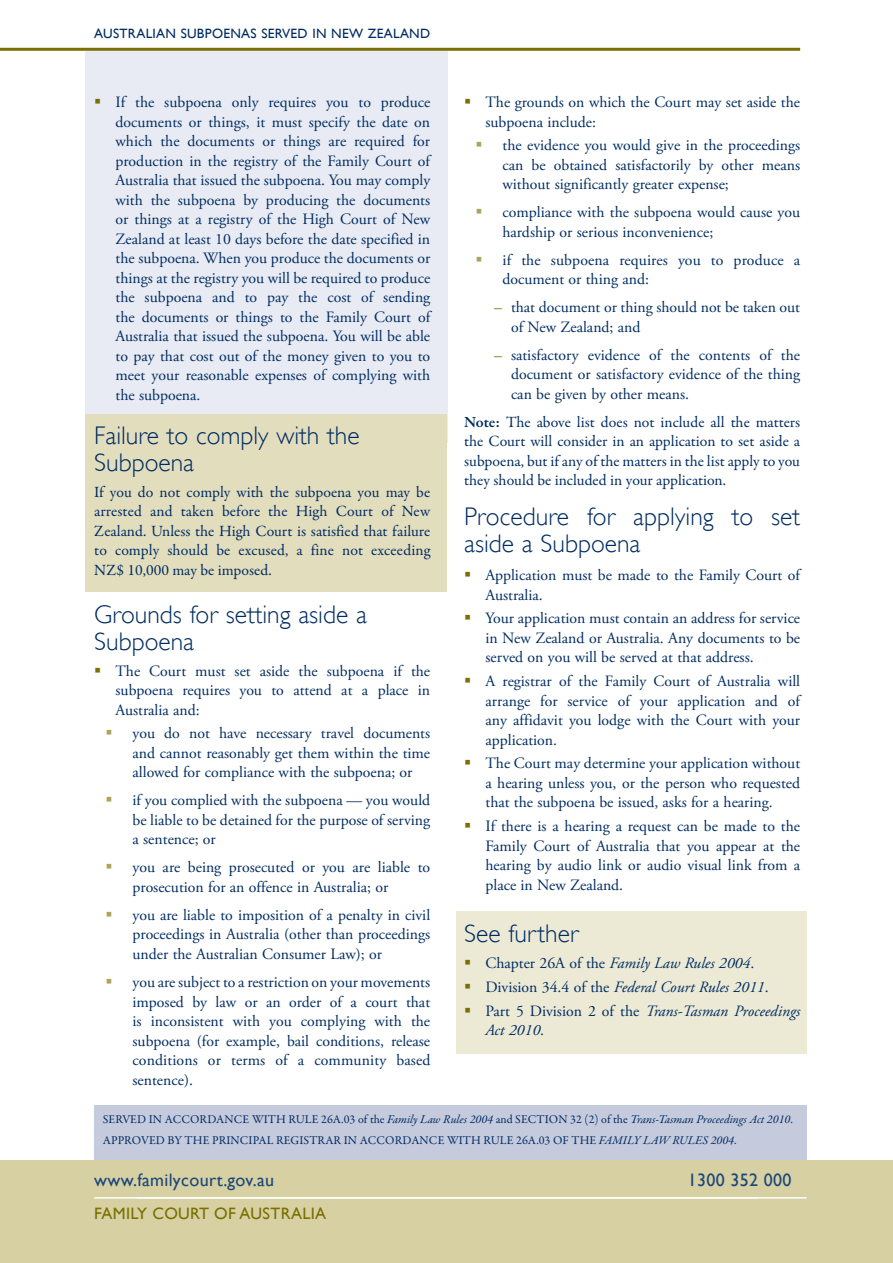
<style>
.page{position:relative;width:893px;height:1263px;background:#fff}
.page>*{position:absolute;margin:0;border:0;box-sizing:border-box;transform-origin:0 0}
._2nd_head{font:300 25.5px/27px "Gill Sans";color:#002c62}
.t1{font:18px "Gill Sans";letter-spacing:.02em;color:#1c4779}
.t2{font:16.5px "Gill Sans";letter-spacing:.02em;color:#7a6f00}
.t3{font:15.75px/19.5px "Adobe Garamond Pro";color:#002c62;text-align:justify}
.t4{font:15.75px/19.5px "Garamond Premr Pro";color:#002c62;text-align:justify}
.t5{font:italic 15.75px/19.5px "Adobe Garamond Pro";color:#002c62}
.t6{font:13.5px "Gill Sans";letter-spacing:.02em;color:#002c62}
.t7{font:12px "Garamond Premr Pro";letter-spacing:.01em;color:#002c62}
.s1{color:#7a6f00}
.s2{font-weight:600}
.s3{font-style:normal}
.s4{font-style:italic}
</style>
<div class="page">
<div style="left:94px;top:1106px;width:712px;height:58px;background:#c5cadd"></div>
<div style="left:85px;top:51px;width:362px;height:392px;background:#e8ebf3"></div>
<div style="left:456px;top:911px;width:350px;height:143px;background:#ecead5"></div>
<div style="left:85px;top:415px;width:361px;height:177px;background:#e2ddbd"></div>
<hr style="left:0;top:48px;width:800px;height:3px;background:#7a6f00">
<div style="left:0;top:1161px;width:893px;height:102px;background:#d6d0a3"></div>
<hr style="left:94px;top:1197px;width:712px;height:1px;background:#fff">
<p class="t6" style="left:94px;top:26px;width:337px">AUSTRALIAN SUBPOENAS SERVED IN NEW ZEALAND</p>
<p class="t3" style="left:116px;top:93px;width:316px">If the subpoena only requires you to produce documents or things, it must specify the date on which the documents or things are required for production in the registry of the Family Court of Australia that issued the subpoena. You may comply with the subpoena by producing the documents or things at a registry of the High Court of New Zealand at least 10 days before the date specified in the subpoena. When you produce the documents or things at the registry you will be required to produce the subpoena and to pay the cost of sending the documents or things to the Family Court of Australia that issued the subpoena. You will be able to pay that cost out of the money given to you to meet your reasonable expenses of complying with the subpoena.</p>
<p class="_2nd_head" style="left:94px;top:421px;width:267px">Failure to comply with the<br>Subpoena</p>
<p class="t4" style="left:94px;top:482px;width:337px">If you do not comply with the subpoena you may be arrested and taken before the High Court of New Zealand. Unless the High Court is satisfied that failure to comply should be excused, a fine not exceeding NZ$ 10,000 may be imposed.</p>
<p class="_2nd_head" style="left:94px;top:601px;width:274px">Grounds for setting aside a<br>Subpoena</p>
<p class="t3" style="left:116px;top:661px;width:316px">The Court must set aside the subpoena if the subpoena requires you to attend at a place in Australia and:</p>
<p class="t3" style="left:133px;top:724px;width:299px">you do not have necessary travel documents and cannot reasonably get them within the time allowed for compliance with the subpoena; or</p>
<p class="t3" style="left:133px;top:791px;width:299px">if you complied with the subpoena — you would be liable to be detained for the purpose of serving a sentence; or</p>
<p class="t3" style="left:133px;top:858px;width:299px">you are being prosecuted or you are liable to prosecution for an offence in Australia; or</p>
<p class="t3" style="left:133px;top:906px;width:299px">you are liable to imposition of a penalty in civil proceedings in Australia (other than proceedings under the Australian Consumer Law); or</p>
<p class="t3" style="left:133px;top:973px;width:299px">you are subject to a restriction on your movements imposed by law or an order of a court that is inconsistent with you complying with the subpoena (for example, bail conditions, release conditions or terms of a community based sentence).</p>
<p class="t3" style="left:485px;top:93px;width:316px">The grounds on which the Court may set aside the subpoena include:</p>
<p class="t3" style="left:502px;top:136px;width:299px">the evidence you would give in the proceedings can be obtained satisfactorily by other means without significantly greater expense;</p>
<p class="t3" style="left:502px;top:203px;width:299px">compliance with the subpoena would cause you hardship or serious inconvenience;</p>
<p class="t3" style="left:502px;top:251px;width:299px">if the subpoena requires you to produce a document or thing and:</p>
<p class="t3" style="left:511px;top:298px;width:291px;text-indent:-17px"><span class="s1">–</span> that document or thing should not be taken out of New Zealand; and</p>
<p class="t3" style="left:511px;top:346px;width:291px;text-indent:-17px"><span class="s1">–</span> satisfactory evidence of the contents of the document or satisfactory evidence of the thing can be given by other means.</p>
<p class="t4" style="left:464px;top:413px;width:337px"><span class="s2">Note:</span> The above list does not include all the matters the Court will consider in an application to set aside a subpoena, but if any of the matters in the list apply to you they should be included in your application.</p>
<p class="_2nd_head" style="left:464px;top:503px;width:337px">Procedure for applying to set aside a Subpoena</p>
<p class="t3" style="left:485px;top:566px;width:316px">Application must be made to the Family Court of<br>Australia.</p>
<p class="t3" style="left:485px;top:609px;width:316px">Your application must contain an address for service in New Zealand or Australia. Any documents to be served on you will be served at that address.</p>
<p class="t3" style="left:485px;top:672px;width:316px">A registrar of the Family Court of Australia will arrange for service of your application and of any affidavit you lodge with the Court with your application.</p>
<p class="t3" style="left:485px;top:754px;width:316px">The Court may determine your application without a hearing unless you, or the person who requested that the subpoena be issued, asks for a hearing.</p>
<p class="t3" style="left:485px;top:817px;width:316px">If there is a hearing a request can be made to the Family Court of Australia that you appear at the hearing by audio link or audio visual link from a place in New Zealand.</p>
<p class="_2nd_head" style="left:464px;top:920px;width:116px">See further</p>
<p class="t5" style="left:485px;top:954px;width:270px"><span class="s3">Chapter 26A of the</span> Family Law Rules 2004<span class="s3">.</span></p>
<p class="t5" style="left:485px;top:977px;width:285px"><span class="s3">Division 34.4 of the</span> Federal Court Rules 2011<span class="s3">.</span></p>
<p class="t5" style="left:485px;top:1001px;width:316px"><span class="s3">Part 5 Division 2 of the</span> Trans-Tasman Proceedings<br>Act 2010<span class="s3">.</span></p>
<p class="t7" style="left:103px;top:1112px;width:691px">SERVED IN ACCORDANCE WITH RULE 26A.03 of the <span class="s4">Family Law Rules 2004</span> and SECTION 32 (2) of the <span class="s4">Trans-Tasman Proceedings Act 2010</span>.</p>
<p class="t7" style="left:103px;top:1133px;width:635px">APPROVED BY THE PRINCIPAL REGISTRAR IN ACCORDANCE WITH RULE 26A.03 OF THE <span class="s4">FAMILY LAW RULES 2004</span>.</p>
<p class="t1" style="left:94px;top:1169px;width:181px">www.familycourt.gov.au</p>
<p class="t1" style="left:688px;top:1169px;width:105px">1300 352 000</p>
<p class="t2" style="left:94px;top:1204px;width:233px">FAMILY COURT OF AUSTRALIA</p>
</div>
